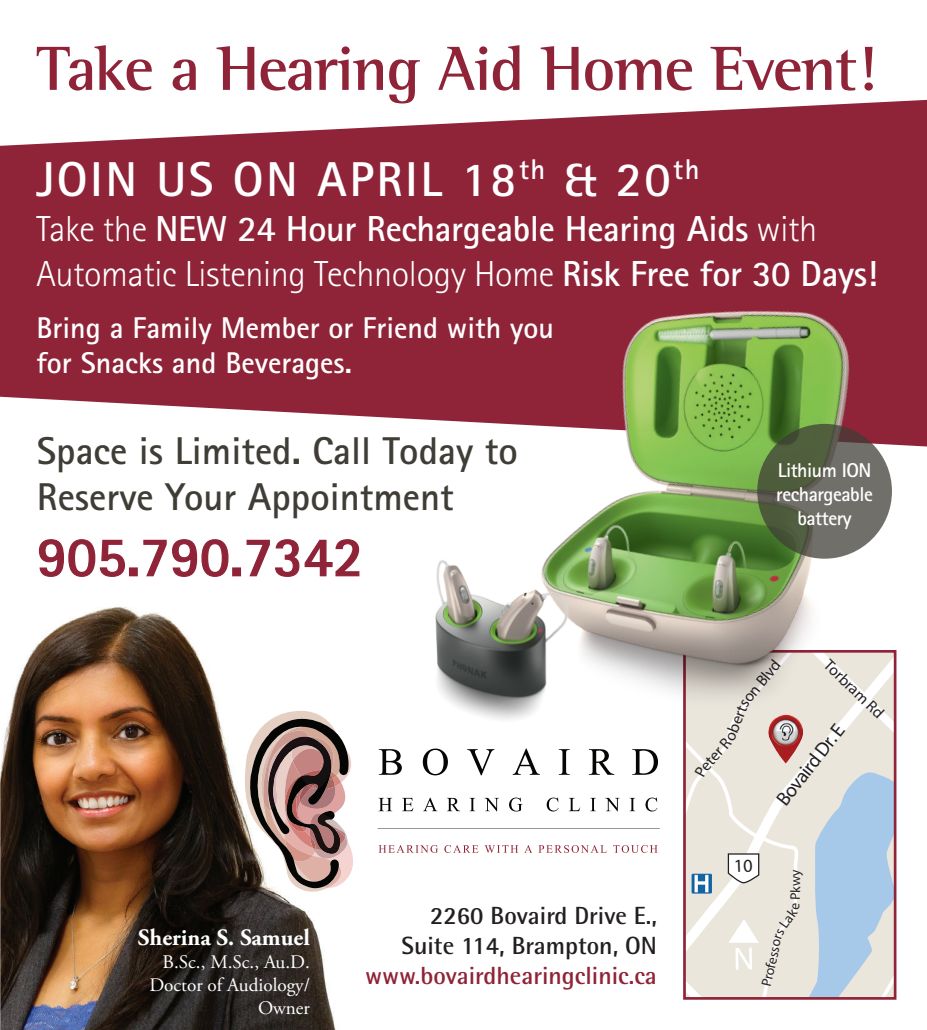
<style>
.page{position:relative;width:927px;height:1030px;background:#fff}
.page>*{position:absolute;margin:0;border:0;box-sizing:border-box;transform-origin:0 0}
.t1{font:700 63.75px "Rotis Semi Serif Pro";letter-spacing:-.025em;color:#8f2337}
.t2{font:700 55.75px "Rotis Sans Serif";color:#8f2337}
.t3{font:700 49px "Rotis Sans Serif";letter-spacing:.05em;color:#fff}
.t4{font:700 38.75px/46px "Rotis Sans Serif";color:#3f3d36}
.t5{font:300 36.25px "Rotis Sans Serif Pro";letter-spacing:-.01em;color:#fff}
.t6{font:700 36.25px "Rotis Sans Serif";letter-spacing:-.01em;color:#fff}
.t7{font:700 30px/35px "Rotis Sans Serif";color:#fff}
.t8{font:700 24.75px/29.8px "Rotis Semi Sans";color:#231f20;text-align:right}
.t9{font:700 24.75px "Rotis Semi Sans";color:#8f2337}
.t10{font:700 23.5px "Adobe Garamond Pro";color:#fff}
.t11{font:700 20px/24px "Rotis Sans Serif";letter-spacing:-.025em;color:#fff;text-align:center}
.t12{font:19.75px "Myriad Pro";color:#231f20}
.t13{font:19.25px/23px "Adobe Garamond Pro";color:#fff;text-align:right}
.t14{font:15.75px "Myriad Pro";color:#231f20}
.t15{font:13.75px "Myriad Pro";color:#231f20}
.s1{font-family:"Rotis Sans Serif Pro";font-weight:300}
.s2{font-family:"Rotis Sans Serif";font-weight:700}
</style>
<div class="page">
<img style="left:0;top:607px;width:336px;height:422px">
<svg style="left:0;top:99px;width:927px;height:322px;background:#9e4153"></svg>
<img style="left:447px;top:212px;width:480px;height:561px">
<img style="left:435px;top:495px;width:173px;height:252px">
<svg style="left:38px;top:539px;width:87px;height:38px"></svg>
<div style="left:129px;top:567px;width:9px;height:9px;border:1px solid #8f2337"></div>
<svg style="left:143px;top:539px;width:86px;height:38px"></svg>
<div style="left:232px;top:567px;width:9px;height:9px;border:1px solid #8f2337"></div>
<svg style="left:246px;top:539px;width:114px;height:38px"></svg>
<svg style="left:757px;top:424px;width:135px;height:134px;background:#626556"></svg>
<svg style="left:378px;top:845px;width:60px;height:7px"></svg>
<svg style="left:444px;top:845px;width:34px;height:7px"></svg>
<svg style="left:484px;top:845px;width:34px;height:7px"></svg>
<svg style="left:525px;top:845px;width:7px;height:7px"></svg>
<svg style="left:538px;top:845px;width:69px;height:7px"></svg>
<svg style="left:613px;top:845px;width:44px;height:7px"></svg>
<svg style="left:245px;top:710px;width:108px;height:181px"></svg>
<svg style="left:379px;top:749px;width:23px;height:25px"></svg>
<svg style="left:423px;top:748px;width:25px;height:27px"></svg>
<svg style="left:467px;top:749px;width:27px;height:26px"></svg>
<svg style="left:513px;top:748px;width:27px;height:26px"></svg>
<svg style="left:559px;top:749px;width:11px;height:25px"></svg>
<svg style="left:589px;top:749px;width:25px;height:25px"></svg>
<svg style="left:632px;top:749px;width:26px;height:25px"></svg>
<svg style="left:378px;top:797px;width:14px;height:13px"></svg>
<svg style="left:402px;top:797px;width:11px;height:13px"></svg>
<svg style="left:424px;top:797px;width:12px;height:13px"></svg>
<svg style="left:447px;top:797px;width:11px;height:13px"></svg>
<svg style="left:469px;top:797px;width:6px;height:13px"></svg>
<svg style="left:484px;top:797px;width:15px;height:14px"></svg>
<svg style="left:509px;top:797px;width:13px;height:14px"></svg>
<svg style="left:547px;top:797px;width:11px;height:14px"></svg>
<svg style="left:569px;top:797px;width:11px;height:13px"></svg>
<svg style="left:590px;top:797px;width:6px;height:13px"></svg>
<svg style="left:605px;top:797px;width:14px;height:14px"></svg>
<svg style="left:629px;top:797px;width:6px;height:13px"></svg>
<svg style="left:645px;top:797px;width:12px;height:14px"></svg>
<svg style="left:684px;top:651px;width:211px;height:347px;background:#d8d9d8"></svg>
<h1 class="t1" style="left:37px;top:30px;width:842px">Take a Hearing Aid Home Event!</h1>
<h3 class="t3" style="left:36px;top:148px;width:664px">JOIN US ON APRIL 18<sup>th</sup> &amp; 20<sup>th</sup></h3>
<p class="t6" style="left:36px;top:205px;width:782px"><span class="s1">Take the</span> NEW 24 Hour Rechargeable Hearing Aids <span class="s1">with</span></p>
<p class="t5" style="left:36px;top:253px;width:842px">Automatic Listening Technology Home <span class="s2">Risk Free for 30 Days!</span></p>
<p class="t7" style="left:36px;top:310px;width:519px">Bring a Family Member or Friend with you for Snacks and Beverages.</p>
<p class="t4" style="left:37px;top:427px;width:482px">Space is Limited. Call Today to<br>Reserve Your Appointment</p>
<h2 class="t2" style="left:37px;top:521px;width:328px">905.790.7342</h2>
<p class="t10" style="left:138px;top:923px;width:173px">Sherina S. Samuel</p>
<p class="t13" style="left:150px;top:950px;width:162px">B.Sc., M.Sc., Au.D.<br>Doctor of Audiology/<br>Owner</p>
<p class="t8" style="left:402px;top:900px;width:257px">2260 Bovaird Drive E.,<br>Suite 114, Brampton, ON</p>
<p class="t9" style="left:365px;top:960px;width:293px">www.bovairdhearingclinic.ca</p>
<p class="t14" style="left:598px;top:904px;width:84px;rotate:46deg">Bramalea Rd</p>
<p class="t11" style="left:776px;top:458px;width:98px">Lithium ION rechargeable battery</p>
<p class="t14" style="left:752px;top:677px;width:30px;rotate:-50deg">Blvd</p>
<p class="t14" style="left:833px;top:655px;width:78px;rotate:44deg">Torbram Rd</p>
<p class="t12" style="left:771px;top:795px;width:99px;rotate:-52deg">Bovaird Dr. E</p>
<p class="t15" style="left:787px;top:885px;width:12px;rotate:-90deg">w</p>
<p class="t15" style="left:758px;top:984px;width:31px;rotate:-77deg">Profe</p>
</div>
